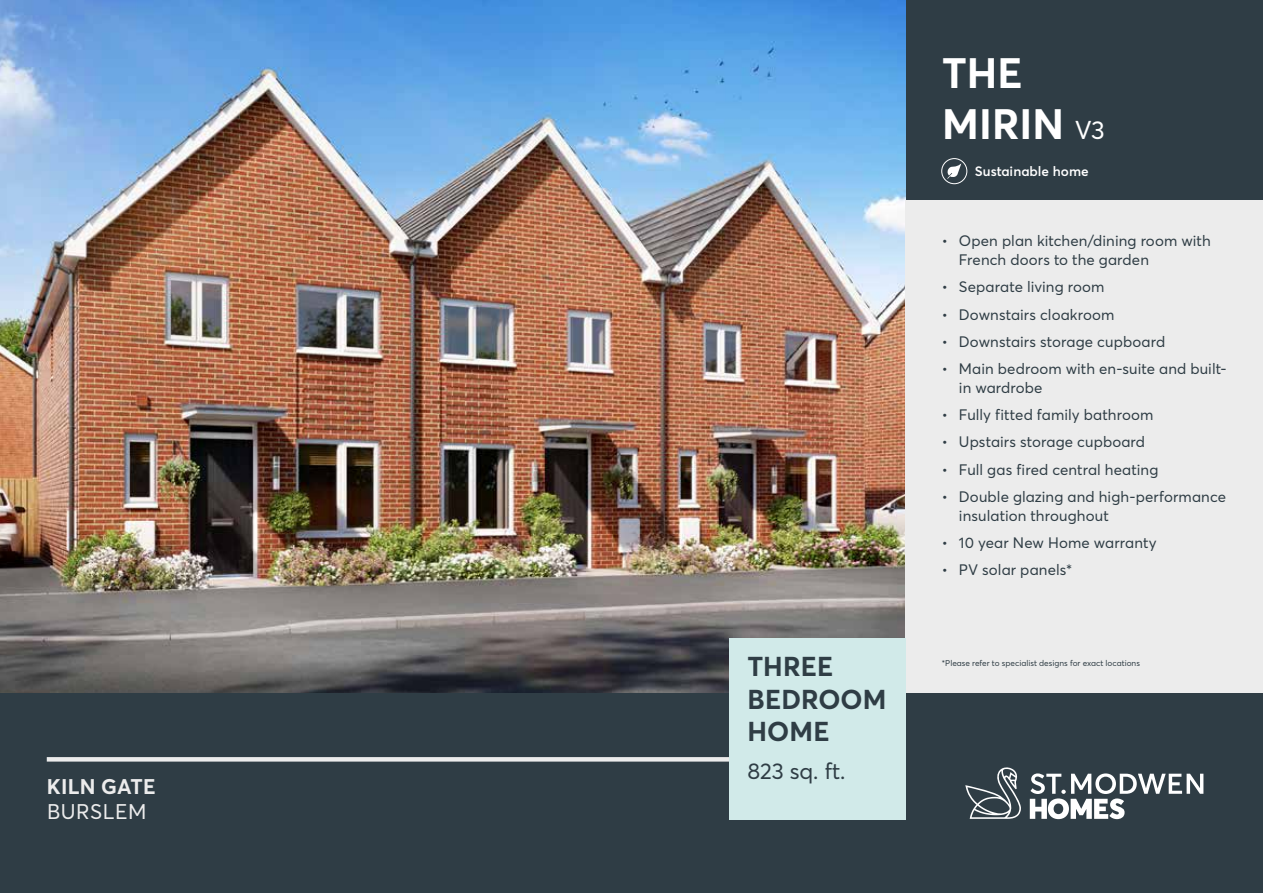
<style>
.page{position:relative;width:1263px;height:893px;background:#fff}
.page>*{position:absolute;margin:0;border:0;box-sizing:border-box;transform-origin:0 0}
.t1{font:700 42px/51px "Averta Std";color:#fff}
.t2{font:700 27px/32.4px "Averta Std";letter-spacing:.005em;color:#2f3d45}
.t3{font:22.5px "Averta Std";color:#2f3d45}
.t4{font:700 21px "Averta Std";letter-spacing:.01em;color:#ececec}
.t5{font:21px "Averta Std";letter-spacing:.025em;color:#ececec}
.t6{font:15px/18.8px "Averta Std";letter-spacing:.01em;color:#2f3d45}
.t7{font:600 13.5px "Averta Std";color:#fff}
.t8{font:8.25px "Averta Std";color:#2f3d45}
.s1{font-weight:400;font-size:25.5px}
</style>
<div class="page">
<img style="left:0;top:0;width:906px;height:694px">
<div style="left:906px;top:200px;width:357px;height:494px;background:#ececec"></div>
<div style="left:0;top:694px;width:1263px;height:199px;background:#2f3d45"></div>
<div style="left:729px;top:638px;width:177px;height:181px;background:#d1eae9"></div>
<div style="left:47px;top:757px;width:682px;height:5px;background:#ececec"></div>
<svg style="left:965px;top:767px;width:56px;height:52px"></svg>
<svg style="left:1030px;top:773px;width:173px;height:46px"></svg>
<div style="left:906px;top:0;width:357px;height:200px;background:#2f3d45"></div>
<div style="left:941px;top:158px;width:26px;height:26px;border:1px solid #fff;border-radius:50%"></div>
<svg style="left:947px;top:164px;width:14px;height:15px"></svg>
<h3 class="t4" style="left:47px;top:771px;width:110px">KILN GATE</h3>
<h3 class="t5" style="left:47px;top:797px;width:101px">BURSLEM</h3>
<h2 class="t2" style="left:747px;top:649px;width:140px">THREE<br>BEDROOM<br>HOME</h2>
<h3 class="t3" style="left:747px;top:756px;width:99px">823 sq. ft.</h3>
<h1 class="t1" style="left:942px;top:46px;width:164px">THE<br>MIRIN <span class="s1">V3</span></h1>
<p class="t7" style="left:975px;top:162px;width:115px">Sustainable home</p>
<p class="t6" style="left:959px;top:231px;width:253px;text-indent:-17px">• Open plan kitchen/dining room with<br>French doors to the garden</p>
<p class="t6" style="left:942px;top:277px;width:164px">• Separate living room</p>
<p class="t6" style="left:942px;top:304px;width:174px">• Downstairs cloakroom</p>
<p class="t6" style="left:942px;top:332px;width:225px">• Downstairs storage cupboard</p>
<p class="t6" style="left:959px;top:359px;width:269px;text-indent:-17px">• Main bedroom with en-suite and built&shy;in wardrobe</p>
<p class="t6" style="left:942px;top:405px;width:213px">• Fully fitted family bathroom</p>
<p class="t6" style="left:942px;top:432px;width:205px">• Upstairs storage cupboard</p>
<p class="t6" style="left:942px;top:459px;width:218px">• Full gas fired central heating</p>
<p class="t6" style="left:959px;top:487px;width:269px;text-indent:-17px">• Double glazing and high‑performance insulation throughout</p>
<p class="t6" style="left:942px;top:533px;width:216px">• 10 year New Home warranty</p>
<p class="t6" style="left:942px;top:560px;width:132px">• PV solar panels*</p>
<p class="t8" style="left:942px;top:658px;width:200px">*Please refer to specialist designs for exact locations</p>
</div>
